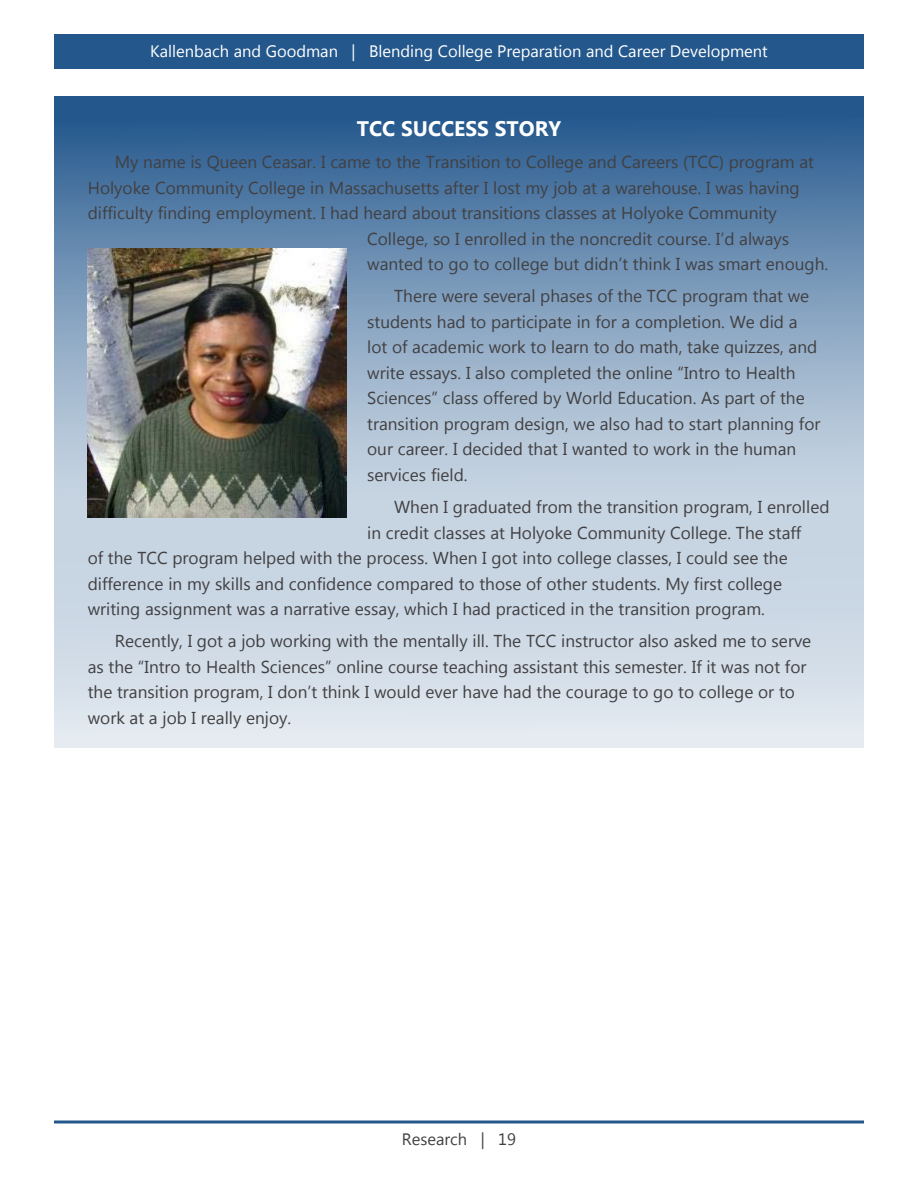
<style>
.page{position:relative;width:918px;height:1188px;background:#fff}
.page>*{position:absolute;margin:0;border:0;box-sizing:border-box;transform-origin:0 0}
.t1{font:700 21px "Myanmar Text";color:#fff}
.t2{font:17.25px/25.5px "Myanmar Text";color:#414042}
.t3{font:16.5px "Myanmar Text";color:#fff}
.t4{font:16.5px "Myanmar Text";color:#414042}
</style>
<div class="page">
<svg style="left:54px;top:1120px;width:810px;height:4px;background:#5a81a9"></svg>
<div style="left:54px;top:34px;width:810px;height:35px;background:#24588d"></div>
<svg style="left:54px;top:96px;width:810px;height:652px;background:#9ab2ca"></svg>
<img style="left:88px;top:248px;width:259px;height:269px">
<p class="t3" style="left:150px;top:42px;width:619px">Kallenbach and Goodman | Blending College Preparation and Career Development</p>
<p class="t1" style="left:357px;top:116px;width:206px">TCC SUCCESS STORY</p>
<p class="t2" style="left:115px;top:149px;width:701px">My name is Queen Ceasar. I came to the Transition to College and Careers (TCC) program at</p>
<p class="t2" style="left:88px;top:175px;width:713px">Holyoke Community College in Massachusetts after I lost my job at a warehouse. I was having</p>
<p class="t2" style="left:88px;top:200px;width:691px">difficulty finding employment. I had heard about transitions classes at Holyoke Community</p>
<p class="t2" style="left:367px;top:226px;width:423px">College, so I enrolled in the noncredit course. I’d always</p>
<p class="t2" style="left:367px;top:251px;width:463px">wanted to go to college but didn’t think I was smart enough.</p>
<p class="t2" style="left:367px;top:284px;width:455px;text-indent:27px">There were several phases of the TCC program that we students had to participate in for a completion. We did a lot of academic work to learn to do math, take quizzes, and write essays. I also completed the online “Intro to Health Sciences” class offered by World Education. As part of the transition program design, we also had to start planning for our career. I decided that I wanted to work in the human services field.</p>
<p class="t2" style="left:394px;top:494px;width:437px">When I graduated from the transition program, I enrolled</p>
<p class="t2" style="left:367px;top:520px;width:436px">in credit classes at Holyoke Community College. The staff</p>
<p class="t2" style="left:88px;top:545px;width:702px">of the TCC program helped with the process. When I got into college classes, I could see the</p>
<p class="t2" style="left:88px;top:571px;width:696px">difference in my skills and confidence compared to those of other students. My first college</p>
<p class="t2" style="left:88px;top:596px;width:679px">writing assignment was a narrative essay, which I had practiced in the transition program.</p>
<p class="t2" style="left:88px;top:629px;width:725px;text-indent:27px">Recently, I got a job working with the mentally ill. The TCC instructor also asked me to serve as the “Intro to Health Sciences” online course teaching assistant this semester. If it was not for the transition program, I don’t think I would ever have had the courage to go to college or to work at a job I really enjoy.</p>
<p class="t4" style="left:402px;top:1130px;width:116px">Research | 19</p>
</div>
